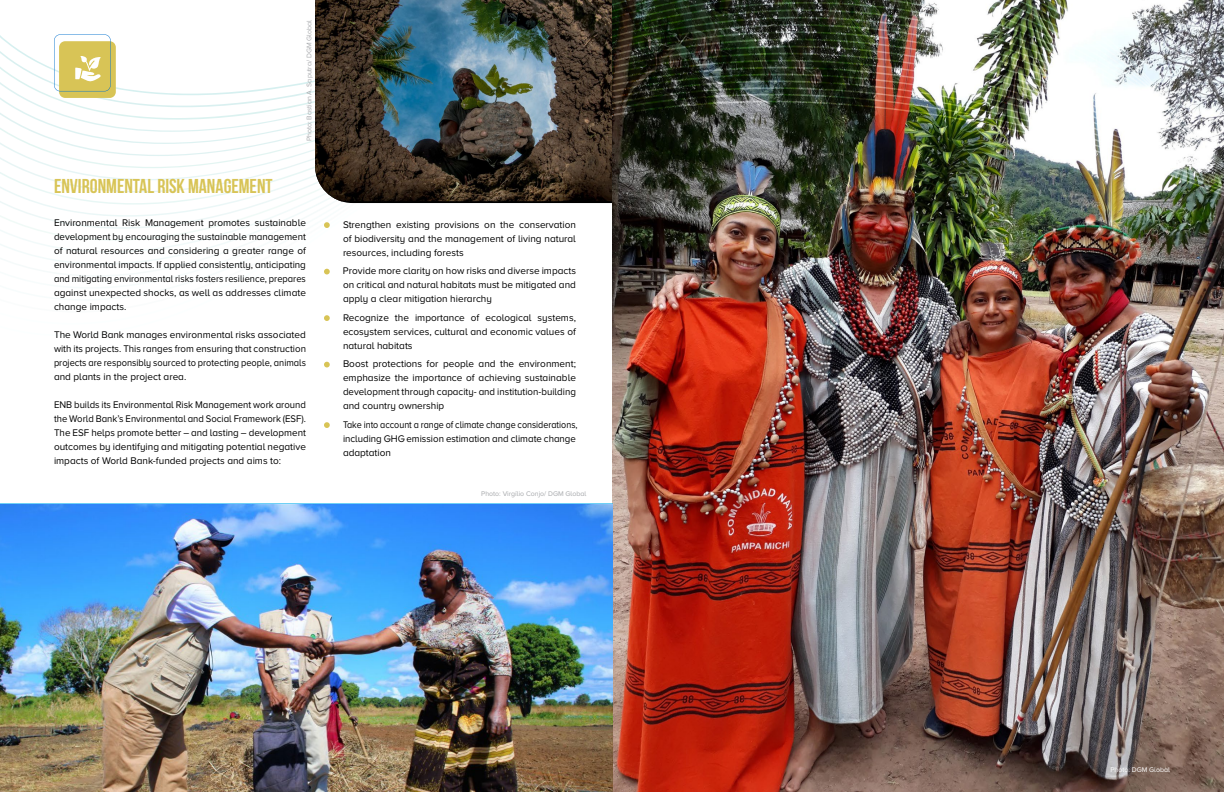
<style>
.page{position:relative;width:1224px;height:792px;background:#fff}
.page>*{position:absolute;margin:0;border:0;box-sizing:border-box;transform-origin:0 0}
.t1{font:700 20px "Bebas Neue";color:#d8c456}
.t2{font:10px/14px "Proxima Nova A";color:#000;text-align:justify}
.t3{font:10px/14px "Proxima Nova A";color:#000;text-align:justify;scale:.96 1}
.t4{font:10px/14px "Proxima Nova A";color:#000;scale:.9 1}
.t5{font:7px "Proxima Nova A";color:#a7a9ac}
.t6{font:7px "Proxima Nova A";color:#fff}
</style>
<div class="page">
<img style="left:612px;top:0;width:612px;height:792px">
<img style="left:612px;top:2px;width:601px;height:7px">
<img style="left:612px;top:9px;width:606px;height:8px">
<img style="left:612px;top:17px;width:611px;height:7px">
<img style="left:612px;top:24px;width:612px;height:7px">
<img style="left:0;top:31px;width:1224px;height:8px">
<img style="left:2px;top:39px;width:1222px;height:7px">
<img style="left:0;top:46px;width:1224px;height:7px">
<img style="left:0;top:53px;width:1224px;height:7px">
<img style="left:9px;top:60px;width:1215px;height:7px">
<img style="left:0;top:67px;width:1224px;height:7px">
<img style="left:0;top:80px;width:1224px;height:7px">
<img style="left:5px;top:87px;width:1219px;height:7px">
<img style="left:0;top:94px;width:1224px;height:7px">
<img style="left:0;top:101px;width:1224px;height:247px">
<svg style="left:324px;top:222px;width:6px;height:6px"></svg>
<svg style="left:324px;top:269px;width:6px;height:5px"></svg>
<svg style="left:324px;top:315px;width:6px;height:6px"></svg>
<svg style="left:324px;top:362px;width:6px;height:5px"></svg>
<svg style="left:324px;top:422px;width:6px;height:6px"></svg>
<div style="left:59px;top:41px;width:57px;height:57px;background:#d8c456;border-radius:6px"></div>
<svg style="left:54px;top:34px;width:57px;height:57px"></svg>
<img style="left:0;top:505px;width:613px;height:287px">
<img style="left:315px;top:0;width:297px;height:201px">
<p class="t5" style="left:305px;top:141px;width:122px;rotate:-90deg">Photo: Bastian A. Saputra/ DGM Global</p>
<h1 class="t1" style="left:54px;top:175px;width:220px">ENVIRONMENTAL RISK MANAGEMENT</h1>
<p class="t2" style="left:54px;top:215px;width:254px">Environmental Risk Management promotes sustainable development by encouraging the sustainable management of natural resources and considering a greater range of environmental impacts. If applied consistently, anticipating and mitigating environmental risks fosters resilience, prepares against unexpected shocks, as well as addresses climate change impacts.</p>
<p class="t2" style="left:54px;top:327px;width:254px">The World Bank manages environmental risks associated with its projects. This ranges from ensuring that construction projects are responsibly sourced to protecting people, animals and plants in the project area.</p>
<p class="t3" style="left:54px;top:397px;width:264px">ENB builds its Environmental Risk Management work around the World Bank’s Environmental and Social Framework (ESF).<br>The ESF helps promote better – and lasting – development outcomes by identifying and mitigating potential negative impacts of World Bank-funded projects and aims to:</p>
<p class="t2" style="left:343px;top:218px;width:235px">Strengthen existing provisions on the conservation of biodiversity and the management of living natural resources, including forests</p>
<p class="t2" style="left:343px;top:264px;width:235px">Provide more clarity on how risks and diverse impacts on critical and natural habitats must be mitigated and apply a clear mitigation hierarchy</p>
<p class="t2" style="left:343px;top:311px;width:235px">Recognize the importance of ecological systems, ecosystem services, cultural and economic values of natural habitats</p>
<p class="t2" style="left:343px;top:357px;width:235px">Boost protections for people and the environment; emphasize the importance of achieving sustainable development through capacity- and institution-building and country ownership</p>
<p class="t4" style="left:343px;top:418px;width:262px">Take into account a range of climate change considerations, including GHG emission estimation and climate change adaptation</p>
<p class="t5" style="left:481px;top:490px;width:107px">Photo: Virgílio Conjo/ DGM Global</p>
<p class="t6" style="left:1110px;top:765px;width:61px">Photo: DGM Global</p>
</div>
